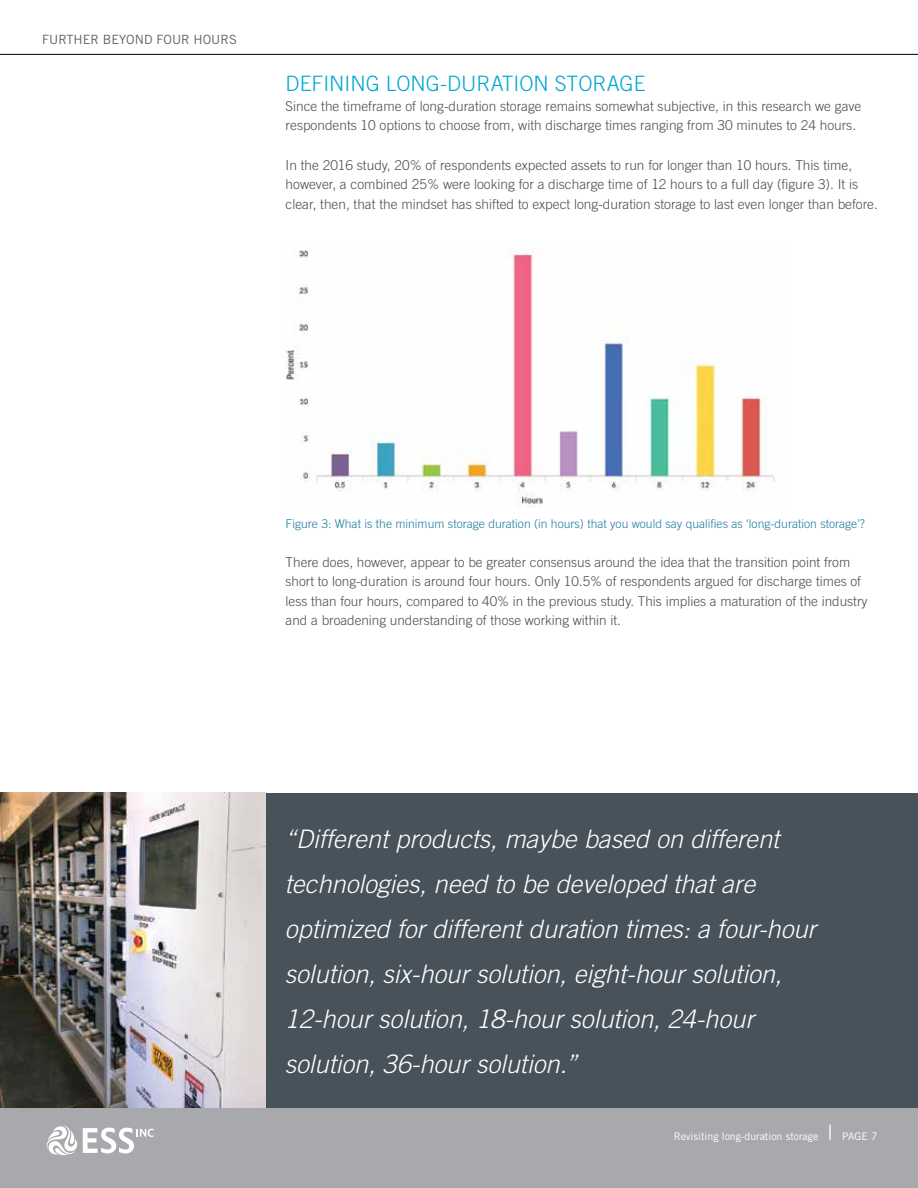
<style>
.page{position:relative;width:918px;height:1188px;background:#fff}
.page>*{position:absolute;margin:0;border:0;box-sizing:border-box;transform-origin:0 0}
.t1{font:italic 300 25.5px/45px "Trade Gothic";color:#fff}
.t2{font:300 21.15px "Trade Gothic";color:#00a7d4}
.t3{font:300 13.65px/19.6px "Trade Gothic";color:#4d4d4f}
.t4{font:300 13.5px/19.5px "Trade Gothic";color:#4d4d4f}
.t5{font:12.75px "Trade Gothic";color:#5d6269}
.t6{font:300 12.15px "Trade Gothic";color:#1f7ea1}
.t7{font:10.5px "Trade Gothic";color:#fff}
.s1{font-size:21px}
</style>
<div class="page">
<div style="left:0;top:1107px;width:918px;height:81px;background:#a7a9ac"></div>
<hr style="left:0;top:54px;width:918px;height:1px;background:#000">
<svg style="left:47px;top:1126px;width:107px;height:29px"></svg>
<img style="left:286px;top:243px;width:490px;height:265px">
<img style="left:0;top:793px;width:267px;height:314px">
<div style="left:267px;top:793px;width:651px;height:314px;background:#48525a"></div>
<p class="t5" style="left:42px;top:32px;width:196px">FURTHER BEYOND FOUR HOURS</p>
<h2 class="t2" style="left:286px;top:71px;width:361px">DEFINING LONG-DURATION STORAGE</h2>
<p class="t3" style="left:286px;top:96px;width:577px">Since the timeframe of long-duration storage remains somewhat subjective, in this research we gave respondents 10 options to choose from, with discharge times ranging from 30 minutes to 24 hours.</p>
<p class="t3" style="left:286px;top:155px;width:594px">In the 2016 study, 20% of respondents expected assets to run for longer than 10 hours. This time, however, a combined 25% were looking for a discharge time of 12 hours to a full day (figure 3). It is clear, then, that the mindset has shifted to expect long-duration storage to last even longer than before.</p>
<p class="t6" style="left:286px;top:516px;width:581px">Figure 3: What is the minimum storage duration (in hours) that you would say qualifies as ‘long-duration storage’?</p>
<p class="t4" style="left:286px;top:552px;width:583px">There does, however, appear to be greater consensus around the idea that the transition point from short to long-duration is around four hours. Only 10.5% of respondents argued for discharge times of less than four hours, compared to 40% in the previous study. This implies a maturation of the industry and a broadening understanding of those working within it.</p>
<p class="t1" style="left:285px;top:816px;width:533px">“Different products, maybe based on different technologies, need to be developed that are optimized for different duration times: a four-hour solution, six-hour solution, eight-hour solution, 12-hour solution, 18-hour solution, 24-hour solution, 36-hour solution.”</p>
<p class="t7" style="left:674px;top:1129px;width:205px">Revisiting long-duration storage <span class="s1">|</span> PAGE 7</p>
</div>
